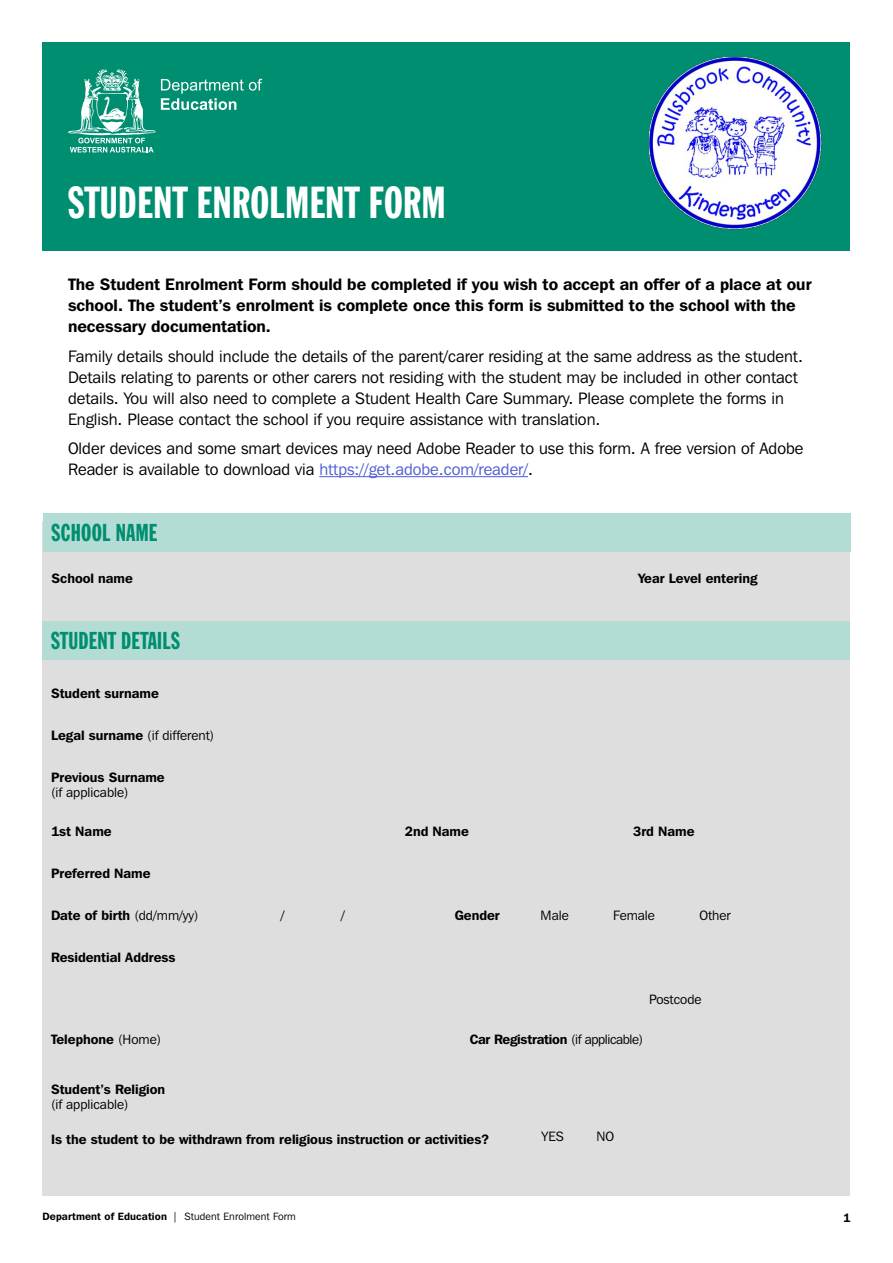
<style>
.page{position:relative;width:893px;height:1263px;background:#fff}
.page>*{position:absolute;margin:0;border:0;box-sizing:border-box;transform-origin:0 0}
.t1{font:44.1px "Franklin Gothic Extra Cond";letter-spacing:.01em;color:#fff}
.t2{font:24px "Franklin Gothic Extra Cond";letter-spacing:.01em;color:#008e70}
.t3{font:16.5px/21px "Franklin Gothic IT Cby BT";color:#000}
.t4{font:600 16.5px/21px "Franklin Gothic IT Cby BT";color:#000}
.t5{font:600 13.5px "Franklin Gothic IT Cby BT";color:#000}
.t6{font:13.5px "Franklin Gothic IT Cby BT";color:#000}
.t7{font:600 13.5px "Franklin Gothic IT Cby BT";letter-spacing:-.02em;color:#000}
.t8{font:600 12px "Franklin Gothic IT Cby BT";color:#000}
.t9{font:600 10.5px "Franklin Gothic IT Cby BT";letter-spacing:.01em;color:#000}
.s1{color:#4f5cd6}
.s2{font-weight:600}
.s3{font-weight:400}
</style>
<div class="page">
<div style="left:43px;top:43px;width:807px;height:208px;background:#008e70"></div>
<svg style="left:68px;top:69px;width:194px;height:84px"></svg>
<hr style="left:319px;top:476px;width:209px;height:1px;background:#4f5cd6">
<div style="left:43px;top:522px;width:807px;height:674px;background:#dededf"></div>
<div style="left:43px;top:621px;width:807px;height:38px;background:#b3ddd4"></div>
<div style="left:43px;top:513px;width:808px;height:38px;background:#b3ddd4"></div>
<img style="left:649px;top:57px;width:173px;height:173px">
<h1 class="t1" style="left:68px;top:179px;width:379px">STUDENT ENROLMENT FORM</h1>
<p class="t4" style="left:68px;top:274px;width:745px">The Student Enrolment Form should be completed if you wish to accept an offer of a place at our school. The student’s enrolment is complete once this form is submitted to the school with the necessary documentation.</p>
<p class="t3" style="left:68px;top:345px;width:736px">Family details should include the details of the parent/carer residing at the same address as the student.<br>Details relating to parents or other carers not residing with the student may be included in other contact details. You will also need to complete a Student Health Care Summary. Please complete the forms in English. Please contact the school if you require assistance with translation.</p>
<p class="t3" style="left:68px;top:438px;width:737px">Older devices and some smart devices may need Adobe Reader to use this form. A free version of Adobe<br>Reader is available to download via <span class="s1">https://get.adobe.com/reader/</span>.</p>
<h2 class="t2" style="left:52px;top:520px;width:107px">SCHOOL NAME</h2>
<p class="t5" style="left:52px;top:570px;width:83px">School name</p>
<p class="t5" style="left:638px;top:570px;width:121px">Year Level entering</p>
<h2 class="t2" style="left:51px;top:628px;width:130px">STUDENT DETAILS</h2>
<p class="t5" style="left:51px;top:684px;width:109px">Student surname</p>
<p class="t6" style="left:51px;top:727px;width:165px"><span class="s2">Legal surname</span> (if different)</p>
<p class="t5" style="left:51px;top:768px;width:115px">Previous Surname</p>
<p class="t6" style="left:51px;top:784px;width:79px">(if applicable)</p>
<p class="t5" style="left:51px;top:823px;width:62px">1st Name</p>
<p class="t5" style="left:405px;top:823px;width:66px">2nd Name</p>
<p class="t5" style="left:633px;top:823px;width:63px">3rd Name</p>
<p class="t5" style="left:51px;top:865px;width:101px">Preferred Name</p>
<p class="t5" style="left:51px;top:907px;width:149px">Date of birth <span class="s3">(dd/mm/yy)</span></p>
<p class="t6" style="left:281px;top:907px;width:5px">/</p>
<p class="t6" style="left:341px;top:907px;width:5px">/</p>
<p class="t5" style="left:455px;top:907px;width:46px">Gender</p>
<p class="t6" style="left:541px;top:907px;width:30px">Male</p>
<p class="t6" style="left:613px;top:907px;width:43px">Female</p>
<p class="t6" style="left:699px;top:907px;width:33px">Other</p>
<p class="t5" style="left:51px;top:949px;width:126px">Residential Address</p>
<p class="t6" style="left:649px;top:991px;width:54px">Postcode</p>
<p class="t5" style="left:51px;top:1031px;width:112px">Telephone <span class="s3">(Home)</span></p>
<p class="t7" style="left:470px;top:1031px;width:175px">Car Registration <span class="s3">(if applicable)</span></p>
<p class="t5" style="left:51px;top:1081px;width:116px">Student’s Religion</p>
<p class="t6" style="left:51px;top:1096px;width:79px">(if applicable)</p>
<p class="t5" style="left:51px;top:1131px;width:439px">Is the student to be withdrawn from religious instruction or activities?</p>
<p class="t6" style="left:542px;top:1128px;width:24px">YES</p>
<p class="t6" style="left:597px;top:1128px;width:19px">NO</p>
<p class="t9" style="left:43px;top:1210px;width:255px">Department of Education <span class="s3">| Student Enrolment Form</span></p>
<p class="t8" style="left:843px;top:1210px;width:9px">1</p>
</div>
